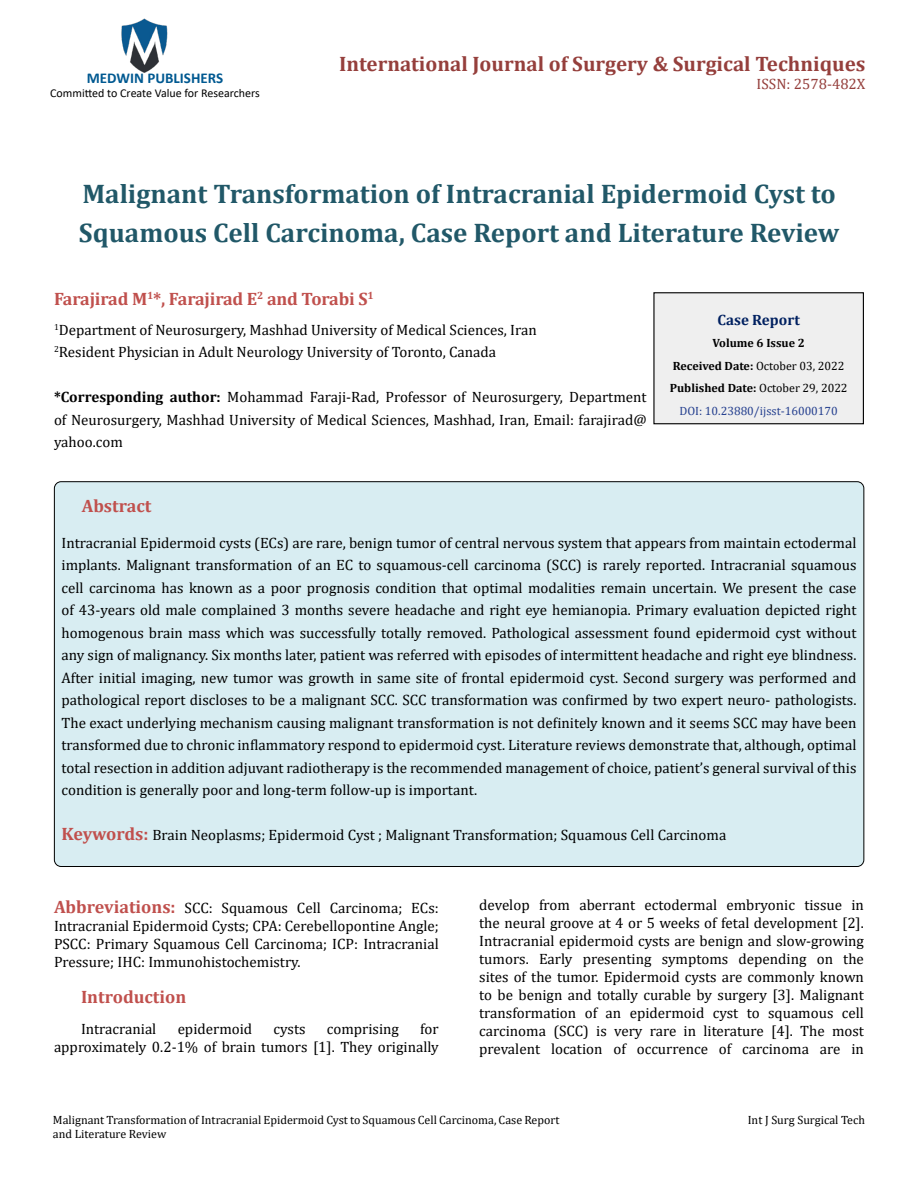
<style>
.page{position:relative;width:918px;height:1188px;background:#fff}
.page>*{position:absolute;margin:0;border:0;box-sizing:border-box;transform-origin:0 0}
.t1{font:700 27px/39px "Cambria";color:#215868}
.t2{font:700 21px "Cambria";color:#953f3c}
.t3{font:700 18px "Cambria";letter-spacing:-.01em;color:#c0504d}
.t4{font:15px/22.5px "Cambria";color:#000;text-align:justify}
.t5{font:700 15px "Calibri";color:#005991}
.t6{font:15px "Cambria";color:#953f3c}
.t7{font:700 15px "Cambria";color:#002060}
.t8{font:12px/14.4px "Cambria";color:#000}
.t9{font:700 12px/22.5px "Cambria";color:#000;text-align:center}
.t10{font:12px "Calibri";color:#000}
.s1{font-weight:700}
.s2{font-weight:400}
.s3{font-weight:400;color:#25408f}
.s4{font-weight:700;font-size:18px;color:#c0504d}
</style>
<div class="page">
<img style="left:121px;top:18px;width:47px;height:55px">
<div style="left:654px;top:293px;width:209px;height:131px;background:#efefef"></div>
<div style="left:653px;top:292px;width:211px;height:132px;border:1px solid #000"></div>
<div style="left:54px;top:482px;width:810px;height:385px;background:#d8edf2;border-radius:7px"></div>
<p class="t5" style="left:87px;top:67px;width:138px">MEDWIN PUBLISHERS</p>
<p class="t10" style="left:50px;top:85px;width:211px">Committed to Create Value for Researchers</p>
<h2 class="t2" style="left:339px;top:49px;width:528px">International Journal of Surgery &amp; Surgical Techniques</h2>
<p class="t6" style="left:757px;top:75px;width:110px">ISSN: 2578-482X</p>
<h1 class="t1" style="left:79px;top:174px;width:762px">Malignant Transformation of Intracranial Epidermoid Cyst to<br>Squamous Cell Carcinoma, Case Report and Literature Review</h1>
<p class="t3" style="left:54px;top:286px;width:321px">Farajirad M<sup>1</sup>*, Farajirad E<sup>2</sup> and Torabi S<sup>1</sup></p>
<p class="t4" style="left:54px;top:318px;width:484px"><sup>1</sup>Department of Neurosurgery, Mashhad University of Medical Sciences, Iran<br><sup>2</sup>Resident Physician in Adult Neurology University of Toronto, Canada</p>
<p class="t4" style="left:54px;top:386px;width:594px"><span class="s1">*Corresponding author:</span> Mohammad Faraji-Rad, Professor of Neurosurgery, Department of Neurosurgery, Mashhad University of Medical Sciences, Mashhad, Iran, Email: farajirad@ yahoo.com</p>
<p class="t7" style="left:718px;top:309px;width:84px">Case Report</p>
<p class="t9" style="left:670px;top:331px;width:179px">Volume 6 Issue 2<br>Received Date: <span class="s2">October 03, 2022<br></span>Published Date: <span class="s2">October 29, 2022<br></span><span class="s3">DOI: 10.23880/ijsst-16000170</span></p>
<p class="t3" style="left:82px;top:493px;width:71px">Abstract</p>
<p class="t4" style="left:62px;top:531px;width:797px">Intracranial Epidermoid cysts (ECs) are rare, benign tumor of central nervous system that appears from maintain ectodermal implants. Malignant transformation of an EC to squamous-cell carcinoma (SCC) is rarely reported. Intracranial squamous cell carcinoma has known as a poor prognosis condition that optimal modalities remain uncertain. We present the case of 43-years old male complained 3 months severe headache and right eye hemianopia. Primary evaluation depicted right homogenous brain mass which was successfully totally removed. Pathological assessment found epidermoid cyst without any sign of malignancy. Six months later, patient was referred with episodes of intermittent headache and right eye blindness.<br>After initial imaging, new tumor was growth in same site of frontal epidermoid cyst. Second surgery was performed and pathological report discloses to be a malignant SCC. SCC transformation was confirmed by two expert neuro- pathologists.<br>The exact underlying mechanism causing malignant transformation is not definitely known and it seems SCC may have been transformed due to chronic inflammatory respond to epidermoid cyst. Literature reviews demonstrate that, although, optimal total resection in addition adjuvant radiotherapy is the recommended management of choice, patient’s general survival of this condition is generally poor and long-term follow-up is important.</p>
<p class="t4" style="left:62px;top:824px;width:666px"><span class="s4">Keywords:</span> Brain Neoplasms; Epidermoid Cyst ; Malignant Transformation; Squamous Cell Carcinoma</p>
<p class="t4" style="left:54px;top:898px;width:386px;line-height:18px"><span class="s4">Abbreviations:</span> SCC: Squamous Cell Carcinoma; ECs:<br>Intracranial Epidermoid Cysts; CPA: Cerebellopontine Angle; PSCC: Primary Squamous Cell Carcinoma; ICP: Intracranial Pressure; IHC: Immunohistochemistry.</p>
<p class="t3" style="left:81px;top:984px;width:107px">Introduction</p>
<p class="t4" style="left:81px;top:1018px;width:77px">Intracranial</p>
<p class="t4" style="left:178px;top:1018px;width:76px">epidermoid</p>
<p class="t4" style="left:274px;top:1018px;width:33px">cysts</p>
<p class="t4" style="left:327px;top:1018px;width:74px">comprising</p>
<p class="t4" style="left:54px;top:1020px;width:386px;line-height:18px;text-align:right">for<br>approximately 0.2-1% of brain tumors [1]. They originally</p>
<p class="t4" style="left:479px;top:896px;width:386px;line-height:18px">develop from aberrant ectodermal embryonic tissue in the neural groove at 4 or 5 weeks of fetal development [2].<br>Intracranial epidermoid cysts are benign and slow-growing tumors. Early presenting symptoms depending on the sites of the tumor. Epidermoid cysts are commonly known to be benign and totally curable by surgery [3]. Malignant transformation of an epidermoid cyst to squamous cell carcinoma (SCC) is very rare in literature [4]. The most prevalent location of occurrence of carcinoma are in</p>
<p class="t8" style="left:53px;top:1113px;width:508px">Malignant Transformation of Intracranial Epidermoid Cyst to Squamous Cell Carcinoma, Case Report and Literature Review</p>
<p class="t8" style="left:748px;top:1113px;width:119px">Int J Surg Surgical Tech</p>
</div>
